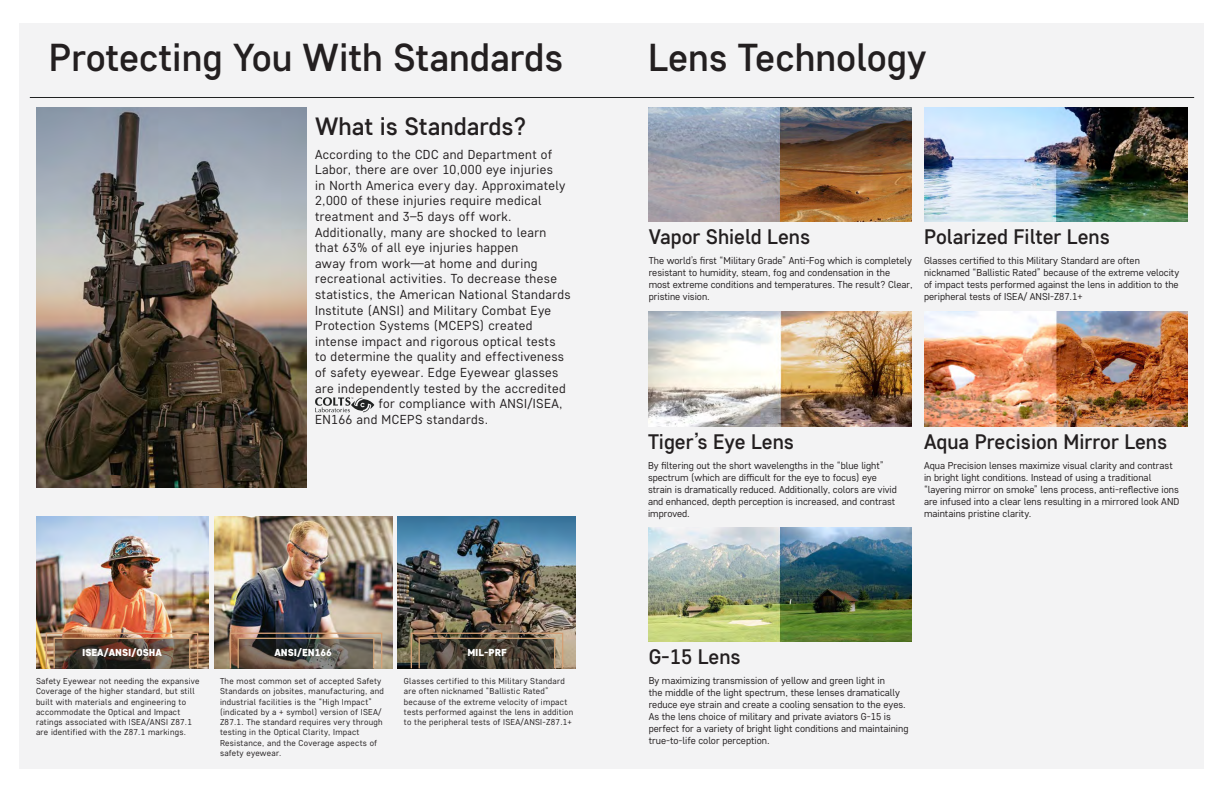
<style>
.page{position:relative;width:1224px;height:792px;background:#fff}
.page>*{position:absolute;margin:0;border:0;box-sizing:border-box;transform-origin:0 0}
.t1{font:500 38.9px "Core Sans D45";color:#231f20}
.t2{font:500 25px "Core Sans D45";color:#231f20}
.t3{font:500 21px "Core Sans D45";color:#231f20}
.t4{font:13px "Core Sans D35";letter-spacing:.03em;color:#231f20}
.t5{font:900 10.1px "Core Sans D75";color:#fff}
.t6{font:10px/12px "Core Sans D35";color:#231f20}
.t7{font:8.6px/10.3px "Core Sans D35";letter-spacing:.03em;color:#231f20}
</style>
<div class="page">
<div style="left:20px;top:23px;width:1184px;height:746px;background:#f3f3f4"></div>
<hr style="left:30px;top:97px;width:1164px;height:1px;background:#202222">
<img style="left:36px;top:107px;width:270px;height:381px">
<img style="left:36px;top:517px;width:172px;height:151px">
<svg style="left:56px;top:640px;width:132px;height:27px"></svg>
<div style="left:46px;top:633px;width:152px;height:36px;border:1px solid #d4a076"></div>
<div style="left:54px;top:638px;width:136px;height:31px;border:1px solid #cea175"></div>
<img style="left:214px;top:517px;width:178px;height:151px">
<img style="left:398px;top:517px;width:178px;height:151px">
<img style="left:648px;top:107px;width:264px;height:115px">
<img style="left:924px;top:107px;width:264px;height:115px">
<img style="left:924px;top:311px;width:264px;height:115px">
<img style="left:648px;top:527px;width:264px;height:115px">
<img style="left:648px;top:311px;width:264px;height:115px">
<svg style="left:240px;top:640px;width:132px;height:27px"></svg>
<div style="left:230px;top:633px;width:152px;height:36px;border:1px solid #d4a076"></div>
<div style="left:238px;top:638px;width:136px;height:31px;border:1px solid #cea175"></div>
<svg style="left:421px;top:640px;width:132px;height:27px"></svg>
<div style="left:411px;top:633px;width:152px;height:36px;border:1px solid #d4a076"></div>
<div style="left:419px;top:638px;width:136px;height:31px;border:1px solid #cea175"></div>
<svg style="left:315px;top:397px;width:59px;height:15px"></svg>
<p class="t1" style="left:49px;top:32px;width:516px">Protecting You With Standards</p>
<p class="t1" style="left:648px;top:32px;width:280px">Lens Technology</p>
<p class="t2" style="left:315px;top:110px;width:213px">What is Standards?</p>
<p class="t5" style="left:82px;top:646px;width:81px">ISEA/ANSI/OSHA</p>
<p class="t4" style="left:315px;top:146px;width:239px">According to the CDC and Department of</p>
<p class="t4" style="left:315px;top:161px;width:239px">Labor, there are over 10,000 eye injuries</p>
<p class="t4" style="left:315px;top:177px;width:252px">in North America every day. Approximately</p>
<p class="t4" style="left:315px;top:193px;width:228px">2,000 of these injuries require medical</p>
<p class="t4" style="left:315px;top:208px;width:198px">treatment and 3–5 days off work.</p>
<p class="t4" style="left:315px;top:224px;width:233px">Additionally, many are shocked to learn</p>
<p class="t4" style="left:315px;top:239px;width:205px">that 63% of all eye injuries happen</p>
<p class="t4" style="left:315px;top:255px;width:224px">away from work—at home and during</p>
<p class="t4" style="left:315px;top:271px;width:243px">recreational activities. To decrease these</p>
<p class="t4" style="left:315px;top:286px;width:257px">statistics, the American National Standards</p>
<p class="t4" style="left:315px;top:302px;width:238px">Institute (ANSI) and Military Combat Eye</p>
<p class="t4" style="left:315px;top:317px;width:219px">Protection Systems (MCEPS) created</p>
<p class="t4" style="left:315px;top:333px;width:242px">intense impact and rigorous optical tests</p>
<p class="t4" style="left:315px;top:349px;width:251px">to determine the quality and effectiveness</p>
<p class="t4" style="left:315px;top:364px;width:245px">of safety eyewear. Edge Eyewear glasses</p>
<p class="t4" style="left:315px;top:380px;width:252px">are independently tested by the accredited</p>
<p class="t4" style="left:379px;top:395px;width:186px">for compliance with ANSI/ISEA,</p>
<p class="t4" style="left:315px;top:411px;width:174px">EN166 and MCEPS standards.</p>
<p class="t5" style="left:274px;top:646px;width:59px">ANSI/EN166</p>
<p class="t5" style="left:467px;top:646px;width:41px">MIL-PRF</p>
<p class="t7" style="left:36px;top:676px;width:165px">Safety Eyewear not needing the expansive Coverage of the higher standard, but still built with materials and engineering to accommodate the Optical and Impact ratings associated with ISEA/ANSI Z87.1 are identified with the Z87.1 markings.</p>
<p class="t7" style="left:220px;top:676px;width:165px">The most common set of accepted Safety Standards on jobsites, manufacturing, and industrial facilities is the “High Impact” (indicated by a + symbol) version of ISEA/ Z87.1. The standard requires very through testing in the Optical Clarity, Impact Resistance, and the Coverage aspects of safety eyewear.</p>
<p class="t7" style="left:404px;top:676px;width:171px">Glasses certified to this Military Standard are often nicknamed “Ballistic Rated” because of the extreme velocity of impact tests performed against the lens in addition to the peripheral tests of ISEA/ANSI-Z87.1+</p>
<p class="t3" style="left:649px;top:223px;width:163px">Vapor Shield Lens</p>
<p class="t6" style="left:649px;top:255px;width:265px">The world’s first “Military Grade” Anti-Fog which is completely resistant to humidity, steam, fog and condensation in the most extreme conditions and temperatures. The result? Clear, pristine vision.</p>
<p class="t3" style="left:924px;top:223px;width:187px">Polarized Filter Lens</p>
<p class="t6" style="left:924px;top:254px;width:257px">Glasses certified to this Military Standard are often nicknamed “Ballistic Rated” because of the extreme velocity of impact tests performed against the lens in addition to the peripheral tests of ISEA/ ANSI-Z87.1+</p>
<p class="t3" style="left:648px;top:428px;width:147px">Tiger’s Eye Lens</p>
<p class="t6" style="left:648px;top:459px;width:250px">By filtering out the short wavelengths in the “blue light” spectrum (which are difficult for the eye to focus) eye strain is dramatically reduced. Additionally, colors are vivid and enhanced, depth perception is increased, and contrast improved.</p>
<p class="t3" style="left:924px;top:428px;width:245px">Aqua Precision Mirror Lens</p>
<p class="t6" style="left:924px;top:459px;width:257px">Aqua Precision lenses maximize visual clarity and contrast in bright light conditions. Instead of using a traditional “layering mirror on smoke” lens process, anti-reflective ions are infused into a clear lens resulting in a mirrored look AND maintains pristine clarity.</p>
<p class="t3" style="left:649px;top:643px;width:93px">G-15 Lens</p>
<p class="t6" style="left:649px;top:674px;width:261px">By maximizing transmission of yellow and green light in<br>the middle of the light spectrum, these lenses dramatically reduce eye strain and create a cooling sensation to the eyes.<br>As the lens choice of military and private aviators G-15 is perfect for a variety of bright light conditions and maintaining true-to-life color perception.</p>
</div>
